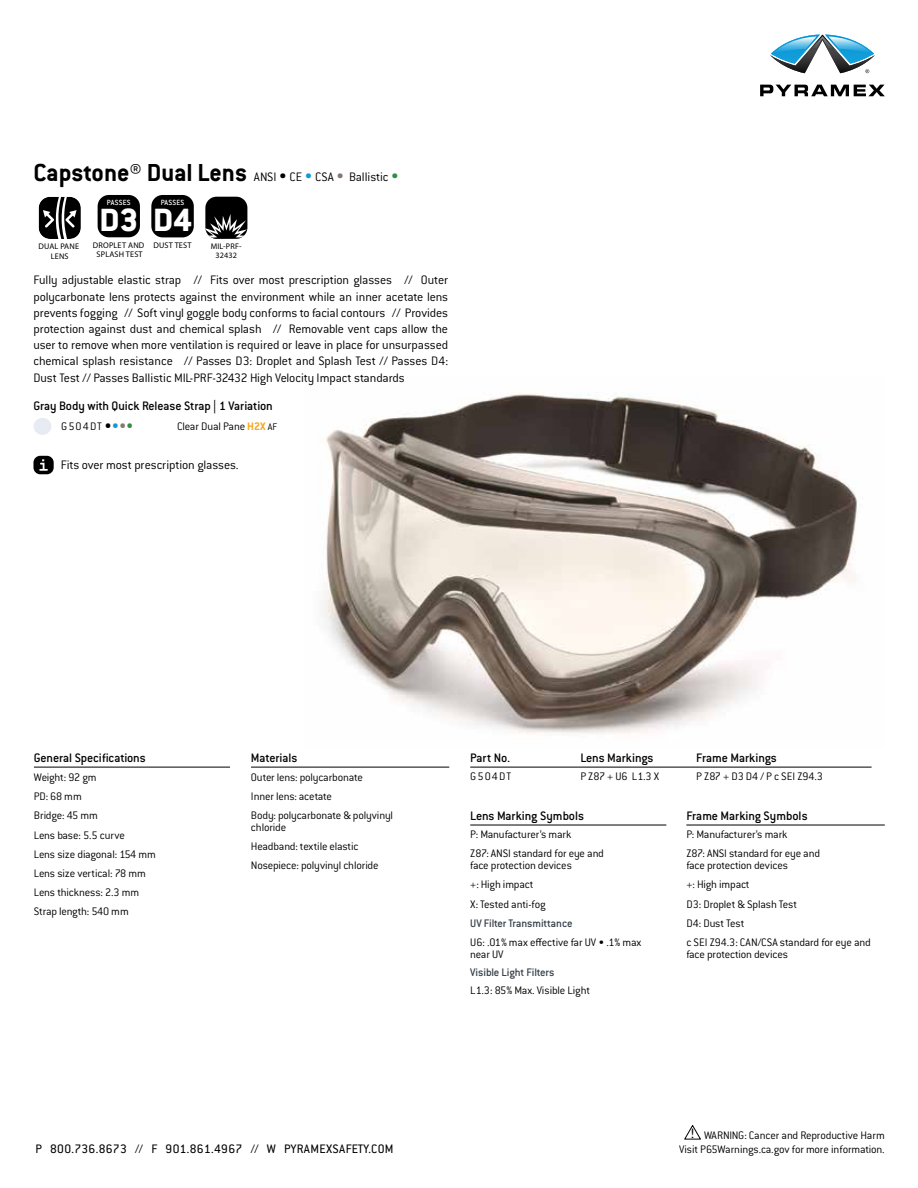
<style>
.page{position:relative;width:918px;height:1188px;background:#fff}
.page>*{position:absolute;margin:0;border:0;box-sizing:border-box;transform-origin:0 0}
.t1{font:800 35.25px "Conduit ITC Std";color:#fff}
.t2{font:300 13.5px/16.2px "Conduit ITC Std";letter-spacing:-.005em;color:#000;text-align:justify}
.t3{font:500 13.5px "Conduit ITC Std";letter-spacing:-.01em;color:#000}
.t4{font:13.5px "Conduit ITC Std";letter-spacing:.025em;color:#000}
.t5{font:300 12px/19px "Conduit ITC Std";letter-spacing:-.015em;color:#000}
.t6{font:500 12px "Conduit ITC Std";letter-spacing:-.015em;color:#343e48}
.t7{font:8.25px/9.4px "Myriad Pro";letter-spacing:.02em;color:#000;text-align:center}
.t8{font:500 8.25px "Conduit ITC Std";letter-spacing:.02em;color:#fff}
.s1{font-weight:700;font-size:27px}
.s2{font-weight:400;font-size:16.5px}
.s3{font-weight:400;font-size:16.5px;color:#0f9ad6}
.s4{font-weight:400;font-size:16.5px;color:#867870}
.s5{font-weight:400;font-size:16.5px;color:#318f43}
.s6{font-size:35.4px}
.s7{font-weight:900;font-size:13.8px}
.s8{font-weight:900;font-size:13.8px;color:#0f9ad6}
.s9{font-weight:900;font-size:13.8px;color:#867870}
.s10{font-weight:900;font-size:13.8px;color:#318f43}
.s11{font-weight:700;color:#f5a81c}
.s12{font-size:10.5px}
.s13{font-weight:400;font-size:15px}
</style>
<div class="page">
<svg style="left:760px;top:85px;width:125px;height:11px"></svg>
<svg style="left:770px;top:35px;width:105px;height:38px"></svg>
<hr style="left:34px;top:767px;width:196px;height:1px;background:#000">
<hr style="left:251px;top:767px;width:198px;height:1px;background:#000">
<hr style="left:470px;top:825px;width:196px;height:1px;background:#000">
<hr style="left:686px;top:825px;width:199px;height:1px;background:#000">
<svg style="left:575px;top:766px;width:297px;height:1px"></svg>
<hr style="left:470px;top:767px;width:105px;height:1px;background:#000">
<hr style="left:575px;top:767px;width:116px;height:1px;background:#000">
<hr style="left:691px;top:767px;width:181px;height:1px;background:#000">
<svg style="left:684px;top:1125px;width:17px;height:14px"></svg>
<img style="left:323px;top:392px;width:534px;height:342px">
<svg style="left:39px;top:197px;width:42px;height:42px"></svg>
<div style="left:205px;top:197px;width:42px;height:42px;background:#000;border-radius:11px"></div>
<svg style="left:205px;top:214px;width:42px;height:25px"></svg>
<div style="left:98px;top:195px;width:42px;height:42px;background:#000;border-radius:11px"></div>
<div style="left:151px;top:195px;width:42px;height:42px;background:#000;border-radius:11px"></div>
<img style="left:33px;top:418px;width:18px;height:17px">
<div style="left:33px;top:456px;width:21px;height:18px;background:#000;border-radius:7px"></div>
<svg style="left:39px;top:459px;width:9px;height:12px"></svg>
<p class="t2" style="left:33px;top:169px;width:367px"><span class="s1">Capstone® Dual Lens</span> ANSI <span class="s2">•</span> CE <span class="s3">•</span> CSA <span class="s4">•</span> Ballistic <span class="s5">•</span></p>
<p class="t8" style="left:107px;top:197px;width:25px">PASSES</p>
<p class="t8" style="left:161px;top:197px;width:25px">PASSES</p>
<h1 class="t1" style="left:99px;top:199px;width:94px">D3 <span class="s6">D4</span></h1>
<p class="t7" style="left:93px;top:240px;width:53px">DROPLET AND<br>SPLASH TEST</p>
<p class="t7" style="left:153px;top:240px;width:40px">DUST TEST</p>
<p class="t7" style="left:39px;top:242px;width:42px">DUAL PANE<br>LENS</p>
<p class="t7" style="left:211px;top:241px;width:32px">MIL-PRF-<br>32432</p>
<p class="t2" style="left:33px;top:272px;width:416px">Fully adjustable elastic strap // Fits over most prescription glasses // Outer polycarbonate lens protects against the environment while an inner acetate lens prevents fogging // Soft vinyl goggle body conforms to facial contours // Provides protection against dust and chemical splash // Removable vent caps allow the user to remove when more ventilation is required or leave in place for unsurpassed chemical splash resistance // Passes D3: Droplet and Splash Test // Passes D4:<br>Dust Test // Passes Ballistic MIL-PRF-32432 High Velocity Impact standards</p>
<p class="t3" style="left:33px;top:398px;width:241px">Gray Body with Quick Release Strap | 1 Variation</p>
<p class="t5" style="left:61px;top:417px;width:73px">G504DT <span class="s7">•</span><span class="s8">•</span><span class="s9">•</span><span class="s10">•</span></p>
<p class="t5" style="left:177px;top:417px;width:102px">Clear Dual Pane <span class="s11">H2X</span> <span class="s12">AF</span></p>
<p class="t2" style="left:61px;top:457px;width:179px">Fits over most prescription glasses.</p>
<p class="t3" style="left:34px;top:749px;width:113px">General Specifications</p>
<p class="t5" style="left:34px;top:767px;width:124px">Weight: 92 gm<br>PD: 68 mm<br>Bridge: 45 mm<br>Lens base: 5.5 curve<br>Lens size diagonal: 154 mm<br>Lens size vertical: 78 mm<br>Lens thickness: 2.3 mm<br>Strap length: 540 mm</p>
<p class="t3" style="left:251px;top:749px;width:48px">Materials</p>
<p class="t5" style="left:251px;top:767px;width:144px">Outer lens: polycarbonate<br>Inner lens: acetate<br>Body: polycarbonate &amp; polyvinyl</p>
<p class="t5" style="left:251px;top:817px;width:129px">chloride<br>Headband: textile elastic<br>Nosepiece: polyvinyl chloride</p>
<p class="t4" style="left:35px;top:1141px;width:360px">P 800.736.8673 // F 901.861.4967 // W PYRAMEXSAFETY.COM</p>
<p class="t3" style="left:470px;top:749px;width:41px">Part No.</p>
<p class="t3" style="left:580px;top:749px;width:75px">Lens Markings</p>
<p class="t3" style="left:696px;top:749px;width:82px">Frame Markings</p>
<p class="t5" style="left:470px;top:766px;width:43px">G504DT</p>
<p class="t5" style="left:580px;top:766px;width:80px">P Z87 + U6 L1.3 X</p>
<p class="t5" style="left:696px;top:766px;width:128px">P Z87 + D3 D4 / P c SEI Z94.3</p>
<p class="t3" style="left:470px;top:807px;width:115px">Lens Marking Symbols</p>
<p class="t5" style="left:470px;top:825px;width:135px">P: Manufacturer’s mark<br>Z87: ANSI standard for eye and</p>
<p class="t5" style="left:470px;top:856px;width:103px">face protection devices +: High impact<br>X: Tested anti-fog</p>
<p class="t6" style="left:470px;top:916px;width:104px">UV Filter Transmittance</p>
<p class="t5" style="left:470px;top:936px;width:173px;line-height:12px">U6: .01% max effective far UV • .1% max near UV</p>
<p class="t6" style="left:470px;top:965px;width:86px">Visible Light Filters</p>
<p class="t5" style="left:470px;top:981px;width:121px">L1.3: 85% Max. Visible Light</p>
<p class="t3" style="left:686px;top:807px;width:123px">Frame Marking Symbols</p>
<p class="t5" style="left:686px;top:825px;width:135px">P: Manufacturer’s mark<br>Z87: ANSI standard for eye and</p>
<p class="t5" style="left:686px;top:856px;width:186px">face protection devices<br>+: High impact<br>D3: Droplet &amp; Splash Test<br>D4: Dust Test<br>c SEI Z94.3: CAN/CSA standard for eye and</p>
<p class="t5" style="left:686px;top:944px;width:103px">face protection devices</p>
<p class="t5" style="left:679px;top:1127px;width:207px;line-height:14.4px;text-align:right"><span class="s13">!</span> WARNING: Cancer and Reproductive Harm<br>Visit P65Warnings.ca.gov for more information.</p>
</div>
